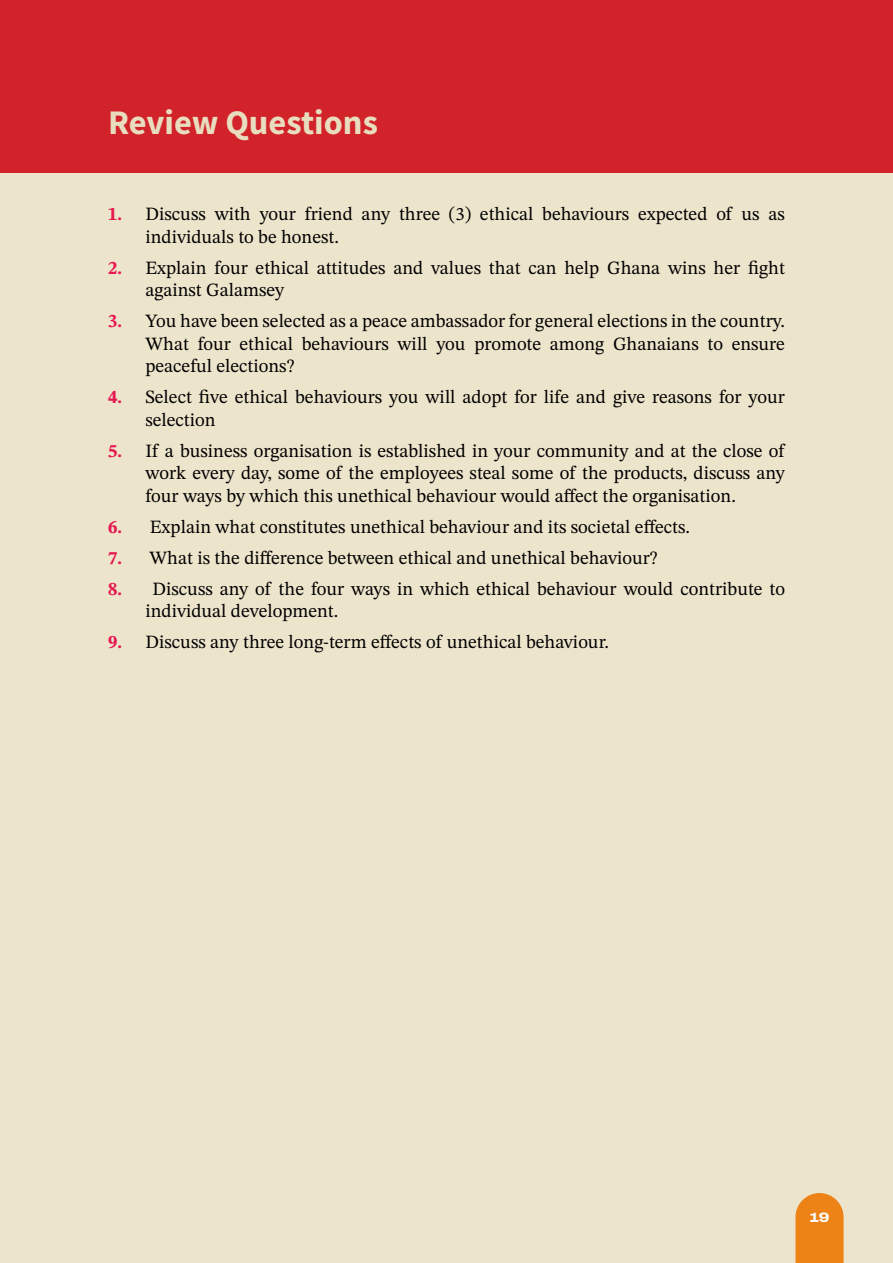
<style>
.page{position:relative;width:893px;height:1263px;background:#ede4cc}
.page>*{position:absolute;margin:0;border:0;box-sizing:border-box;transform-origin:0 0}
.t1{font:700 34.5px "Source Sans Pro";color:#e8ddbf}
.t2{font:18.75px/22.5px "STIX Two Text";color:#000}
.t3{font:800 13.5px "Archivo Expanded";color:#fff}
.s1{font-weight:700;color:#e61850}
</style>
<div class="page">
<svg style="left:795px;top:1193px;width:49px;height:70px;background:#ed8b27"></svg>
<div style="left:0;top:0;width:893px;height:172px;background:#d2232a"></div>
<h1 class="t1" style="left:108px;top:99px;width:271px">Review Questions</h1>
<p class="t2" style="left:146px;top:203px;width:641px;text-indent:-38px"><span class="s1">1.</span> Discuss with your friend any three (3) ethical behaviours expected of us as individuals to be honest.</p>
<p class="t2" style="left:146px;top:256px;width:641px;text-indent:-38px"><span class="s1">2.</span> Explain four ethical attitudes and values that can help Ghana wins her fight against Galamsey</p>
<p class="t2" style="left:146px;top:310px;width:641px;text-align:justify;text-indent:-38px"><span class="s1">3.</span> You have been selected as a peace ambassador for general elections in the country.<br>What four ethical behaviours will you promote among Ghanaians to ensure peaceful elections?</p>
<p class="t2" style="left:146px;top:386px;width:641px;text-indent:-38px"><span class="s1">4.</span> Select five ethical behaviours you will adopt for life and give reasons for your selection</p>
<p class="t2" style="left:146px;top:439px;width:641px;text-align:justify;text-indent:-38px"><span class="s1">5.</span> If a business organisation is established in your community and at the close of work every day, some of the employees steal some of the products, discuss any four ways by which this unethical behaviour would affect the organisation.</p>
<p class="t2" style="left:108px;top:515px;width:584px"><span class="s1">6.</span> Explain what constitutes unethical behaviour and its societal effects.</p>
<p class="t2" style="left:108px;top:546px;width:551px"><span class="s1">7.</span> What is the difference between ethical and unethical behaviour?</p>
<p class="t2" style="left:146px;top:577px;width:641px;text-indent:-38px"><span class="s1">8.</span> Discuss any of the four ways in which ethical behaviour would contribute to individual development.</p>
<p class="t2" style="left:108px;top:631px;width:503px"><span class="s1">9.</span> Discuss any three long-term effects of unethical behaviour.</p>
<p class="t3" style="left:809px;top:1207px;width:22px">19</p>
</div>
